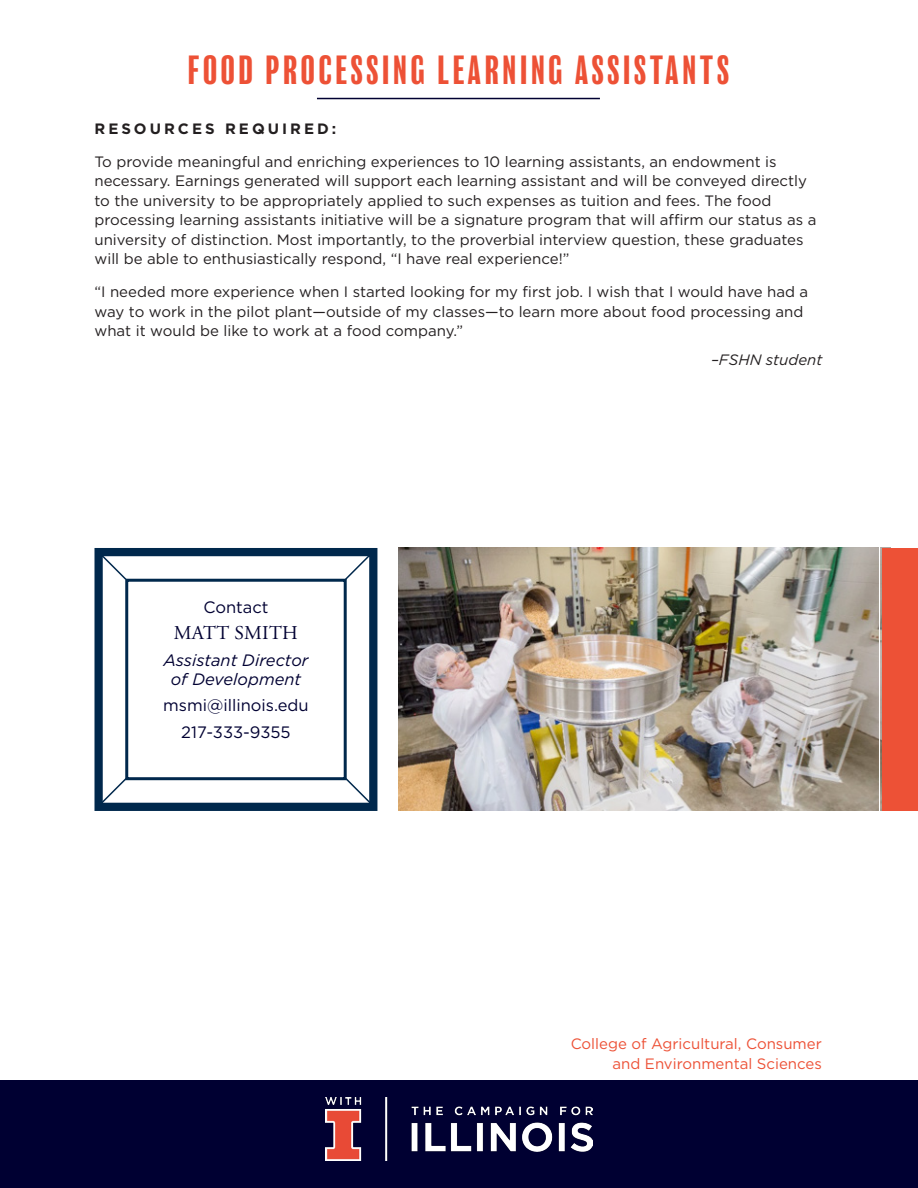
<style>
.page{position:relative;width:918px;height:1188px;background:#fff}
.page>*{position:absolute;margin:0;border:0;box-sizing:border-box;transform-origin:0 0}
.Heading{font:condensed 37.5px "Balboa";letter-spacing:.1em;color:#ed5136}
.Text{font:19.5px "Adobe Garamond Pro";letter-spacing:.015em;color:#000032}
.Text-2{font:16.5px "Gotham HTF";color:#000032}
.Text-3{font:italic 16.5px/19.5px "Gotham HTF";color:#000032;text-align:center}
.Text-4{font:15px/19.5px "Gotham HTF";color:#231f20}
.Text-5{font:15px/19.5px "Gotham HTF";color:#ed5136;text-align:right}
.Subheads{font:700 15px "Gotham HTF";letter-spacing:.2em;color:#231f20}
.Text-6{font:italic 15px "Gotham HTF";color:#231f20}
</style>
<div class="page">
<svg style="left:94px;top:548px;width:284px;height:263px"></svg>
<svg style="left:124px;top:577px;width:224px;height:205px"></svg>
<svg style="left:99px;top:552px;width:29px;height:29px"></svg>
<svg style="left:343px;top:552px;width:30px;height:29px"></svg>
<svg style="left:99px;top:776px;width:29px;height:30px"></svg>
<svg style="left:344px;top:776px;width:29px;height:30px"></svg>
<div style="left:0;top:1080px;width:918px;height:108px;background:#000032"></div>
<img style="left:326px;top:1097px;width:266px;height:64px">
<img style="left:398px;top:548px;width:485px;height:263px">
<hr style="left:879px;top:524px;width:1px;height:312px;background:#fff">
<div style="left:883px;top:548px;width:35px;height:263px;background:#ed5136"></div>
<hr style="left:317px;top:98px;width:283px;height:1px;background:#000032">
<p class="Heading" style="left:188px;top:51px;width:543px">FOOD PROCESSING LEARNING ASSISTANTS</p>
<p class="Subheads" style="left:94px;top:120px;width:243px">RESOURCES REQUIRED:</p>
<p class="Text-4" style="left:94px;top:152px;width:723px">To provide meaningful and enriching experiences to 10 learning assistants, an endowment is necessary. Earnings generated will support each learning assistant and will be conveyed directly to the university to be appropriately applied to such expenses as tuition and fees. The food processing learning assistants initiative will be a signature program that will affirm our status as a university of distinction. Most importantly, to the proverbial interview question, these graduates will be able to enthusiastically respond, “I have real experience!”</p>
<p class="Text-4" style="left:94px;top:282px;width:715px">“I needed more experience when I started looking for my first job. I wish that I would have had a way to work in the pilot plant—outside of my classes—to learn more about food processing and what it would be like to work at a food company.”</p>
<p class="Text-6" style="left:711px;top:351px;width:113px">–FSHN student</p>
<p class="Text-2" style="left:203px;top:598px;width:67px">Contact</p>
<p class="Text" style="left:174px;top:621px;width:126px">MATT SMITH</p>
<p class="Text-3" style="left:163px;top:650px;width:147px">Assistant Director of Development</p>
<p class="Text-2" style="left:163px;top:696px;width:147px">msmi@illinois.edu</p>
<p class="Text-2" style="left:181px;top:723px;width:111px">217-333-9355</p>
<p class="Text-5" style="left:571px;top:1034px;width:253px">College of Agricultural, Consumer and Environmental Sciences</p>
</div>
